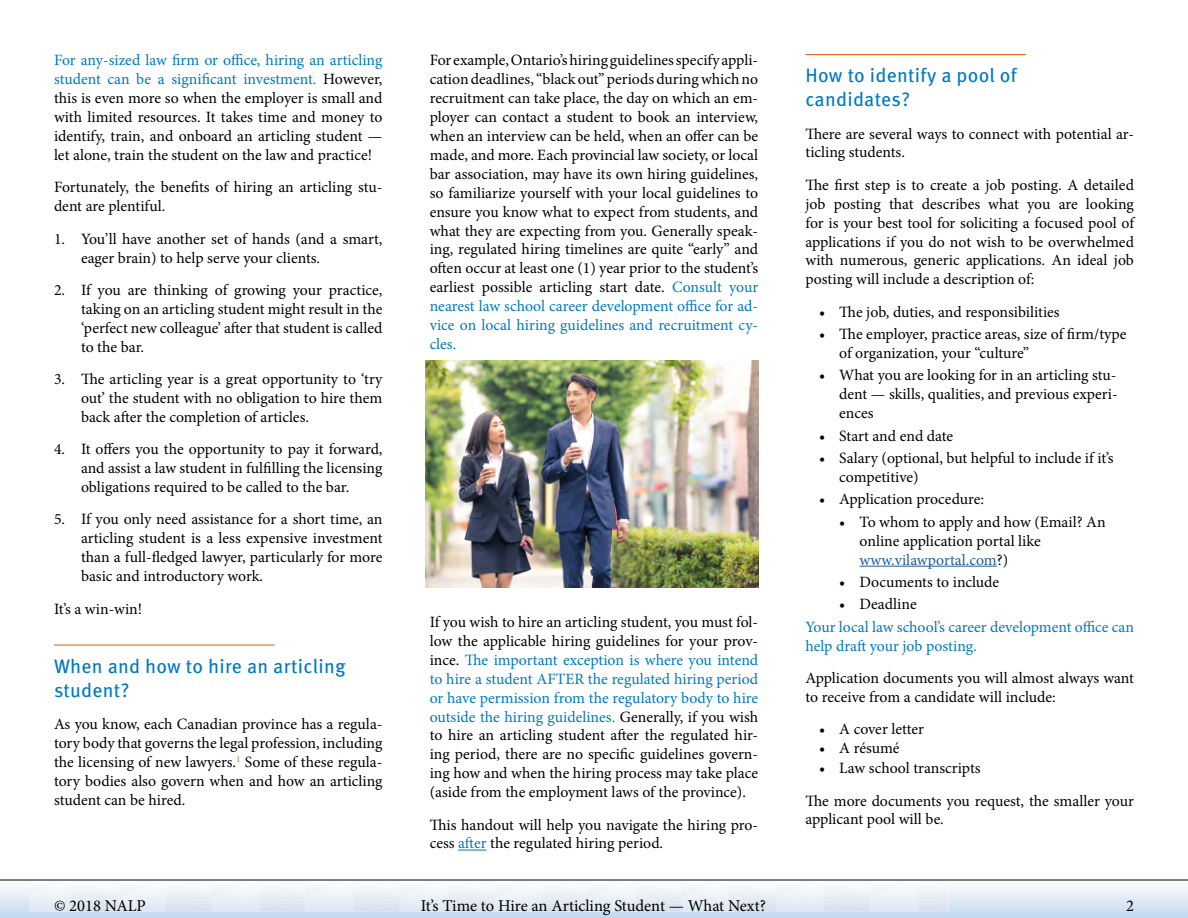
<style>
.page{position:relative;width:1188px;height:918px;background:#fff}
.page>*{position:absolute;margin:0;border:0;box-sizing:border-box;transform-origin:0 0}
.t1{font:19.5px/24px "Meta Pro";letter-spacing:.015em;color:#0079c1}
.t2{font:16.5px "Minion Pro";letter-spacing:-.005em;color:#000}
.body{font:15.75px/18.9px "Minion Pro";color:#000;text-align:justify}
.body-2{font:15.75px/18.9px "Minion Pro";color:#0079c1}
.s1{color:#0079c1}
.s2{color:#215e9e}
</style>
<div class="page">
<div style="left:0;top:880px;width:1188px;height:38px;background:linear-gradient(to bottom,#fff,#c5daef)"></div>
<img style="left:29px;top:880px;width:920px;height:32px">
<hr style="left:54px;top:645px;width:220px;height:1px;background:#e36f1e">
<svg style="left:458px;top:850px;width:29px;height:1px"></svg>
<hr style="left:806px;top:54px;width:220px;height:1px;background:#e36f1e">
<hr style="left:860px;top:566px;width:137px;height:1px;background:#215e9e">
<img style="left:425px;top:361px;width:333px;height:227px">
<p class="body" style="left:54px;top:51px;width:330px"><span class="s1">For any-sized law firm or office, hiring an articling student can be a significant investment.</span> However, this is even more so when the employer is small and with limited resources. It takes time and money to identify, train, and onboard an articling student — let alone, train the student on the law and practice!</p>
<p class="body" style="left:54px;top:178px;width:330px">Fortunately, the benefits of hiring an articling stu&shy;dent are plentiful.</p>
<p class="body" style="left:81px;top:229px;width:303px;text-indent:-27px">1. You’ll have another set of hands (and a smart, eager brain) to help serve your clients.</p>
<p class="body" style="left:81px;top:281px;width:303px;text-indent:-27px">2. If you are thinking of growing your practice, taking on an articling student might result in the ‘perfect new colleague’ after that student is called to the bar.</p>
<p class="body" style="left:81px;top:370px;width:303px;text-indent:-27px">3. The articling year is a great opportunity to ‘try out’ the student with no obligation to hire them back after the completion of articles.</p>
<p class="body" style="left:81px;top:440px;width:303px;text-indent:-27px">4. It offers you the opportunity to pay it forward, and assist a law student in fulfilling the licensing obligations required to be called to the bar.</p>
<p class="body" style="left:81px;top:510px;width:303px;text-indent:-27px">5. If you only need assistance for a short time, an articling student is a less expensive investment than a full-fledged lawyer, particularly for more basic and introductory work.</p>
<p class="body" style="left:54px;top:599px;width:90px">It’s a win-win!</p>
<p class="t1" style="left:54px;top:653px;width:293px">When and how to hire an articling student?</p>
<p class="body" style="left:54px;top:715px;width:330px">As you know, each Canadian province has a regula&shy;tory body that governs the legal profession, including the licensing of new lawyers.<sup>1</sup> Some of these regula&shy;tory bodies also govern when and how an articling student can be hired.</p>
<p class="body" style="left:430px;top:51px;width:330px">For example, Ontario’s hiring guidelines specify appli&shy;cation deadlines, “black out” periods during which no recruitment can take place, the day on which an em&shy;ployer can contact a student to book an interview, when an interview can be held, when an offer can be made, and more. Each provincial law society, or local bar association, may have its own hiring guidelines, so familiarize yourself with your local guidelines to ensure you know what to expect from students, and what they are expecting from you. Generally speak&shy;ing, regulated hiring timelines are quite “early” and often occur at least one (1) year prior to the student’s earliest possible articling start date. <span class="s1">Consult your nearest law school career development office for ad&shy;vice on local hiring guidelines and recruitment cy&shy;cles.</span></p>
<p class="body" style="left:430px;top:613px;width:330px">If you wish to hire an articling student, you must fol&shy;low the applicable hiring guidelines for your prov&shy;ince. <span class="s1">The important exception is where you intend to hire a student AFTER the regulated hiring period or have permission from the regulatory body to hire outside the hiring guidelines.</span> Generally, if you wish to hire an articling student after the regulated hir&shy;ing period, there are no specific guidelines govern&shy;ing how and when the hiring process may take place (aside from the employment laws of the province).</p>
<p class="body" style="left:430px;top:815px;width:330px">This handout will help you navigate the hiring pro&shy;cess <span class="s1">after</span> the regulated hiring period.</p>
<p class="t1" style="left:806px;top:62px;width:213px">How to identify a pool of candidates?</p>
<p class="body" style="left:806px;top:124px;width:330px">There are several ways to connect with potential ar&shy;ticling students.</p>
<p class="body" style="left:806px;top:175px;width:330px">The first step is to create a job posting. A detailed job posting that describes what you are looking for is your best tool for soliciting a focused pool of applications if you do not wish to be overwhelmed with numerous, generic applications. An ideal job posting will include a description of:</p>
<p class="body" style="left:819px;top:302px;width:242px">• The job, duties, and responsibilities</p>
<p class="body" style="left:839px;top:325px;width:289px;text-indent:-20px">• The employer, practice areas, size of firm/type of organization, your “culture”</p>
<p class="body" style="left:839px;top:366px;width:280px;text-indent:-20px">• What you are looking for in an articling stu&shy;dent — skills, qualities, and previous experi&shy;ences</p>
<p class="body" style="left:819px;top:426px;width:136px">• Start and end date</p>
<p class="body" style="left:839px;top:449px;width:276px;text-indent:-20px">• Salary (optional, but helpful to include if it’s competitive)</p>
<p class="body" style="left:819px;top:490px;width:167px">• Application procedure:</p>
<p class="body" style="left:860px;top:512px;width:248px;text-align:left;text-indent:-20px">• To whom to apply and how (Email? An online application portal like <span class="s2">www.vilawportal.com</span>?)</p>
<p class="body" style="left:839px;top:573px;width:162px">• Documents to include</p>
<p class="body" style="left:839px;top:595px;width:79px">• Deadline</p>
<p class="body-2" style="left:806px;top:617px;width:330px">Your local law school’s career development office can help draft your job posting.</p>
<p class="body" style="left:806px;top:669px;width:330px">Application documents you will almost always want to receive from a candidate will include:</p>
<p class="body" style="left:819px;top:720px;width:106px">• A cover letter</p>
<p class="body" style="left:819px;top:739px;width:82px">• A résumé</p>
<p class="body" style="left:819px;top:759px;width:163px">• Law school transcripts</p>
<p class="body" style="left:806px;top:791px;width:330px">The more documents you request, the smaller your applicant pool will be.</p>
<p class="t2" style="left:54px;top:895px;width:93px">© 2018 NALP</p>
<p class="t2" style="left:421px;top:895px;width:347px">It’s Time to Hire an Articling Student — What Next?</p>
<p class="t2" style="left:1126px;top:895px;width:9px">2</p>
</div>
